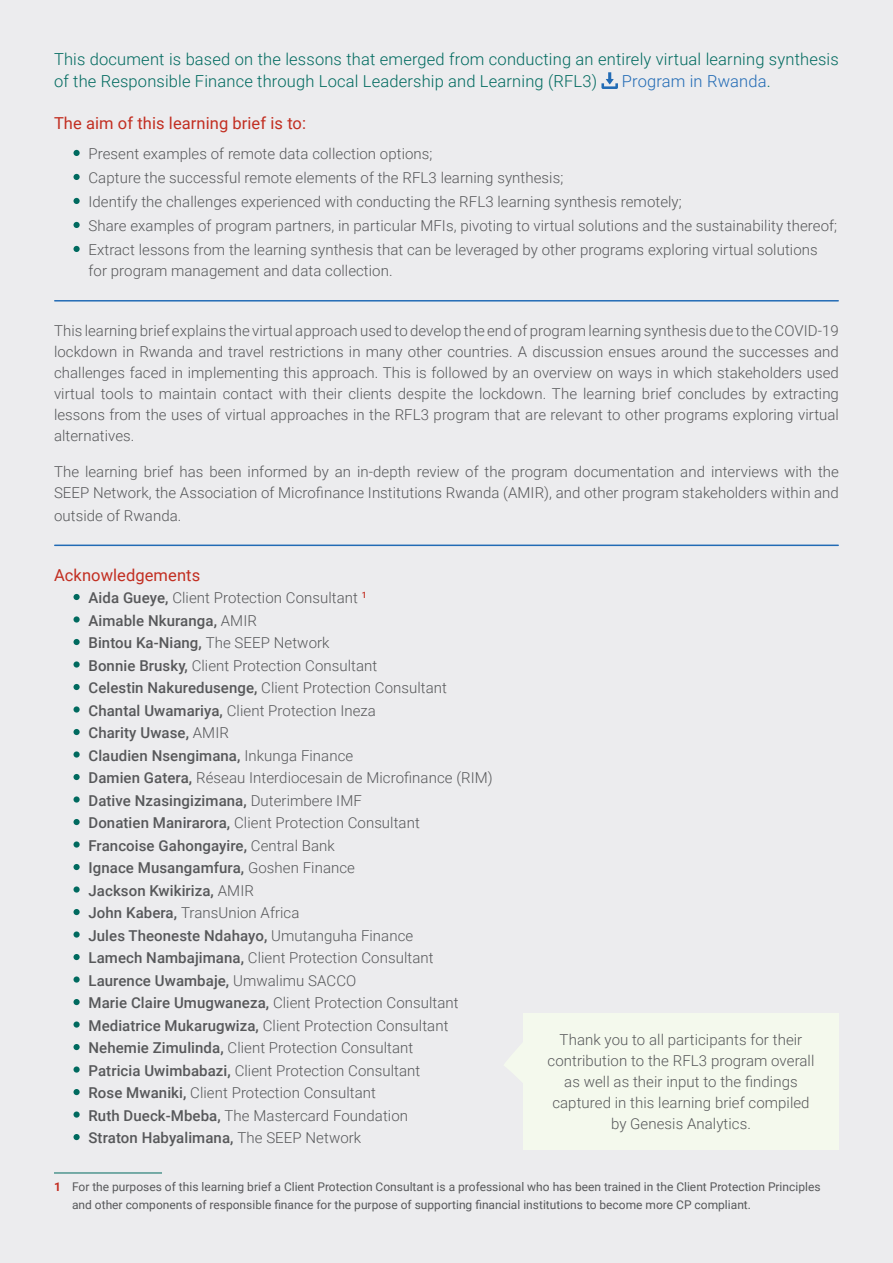
<style>
.page{position:relative;width:893px;height:1263px;background:#ececee}
.page>*{position:absolute;margin:0;border:0;box-sizing:border-box;transform-origin:0 0}
.t1{font:300 16.5px/22.5px "Roboto";letter-spacing:.01em;color:#006a5f}
.t2{font:16.5px "Roboto";letter-spacing:.005em;color:#c22e21}
.t3{font:300 16.5px "Roboto";letter-spacing:.01em;color:#226bb5}
.t4{font:300 15px/21px "Roboto";letter-spacing:.005em;color:#57585a}
.t5{font:500 15px "Roboto";letter-spacing:.005em;color:#57585a}
.t6{font:12px/18px "Roboto";color:#57585a}
.s1{color:#006a5f}
.s2{font-weight:500}
.s3{font-weight:300}
.s4{font-weight:700;color:#c22e21}
</style>
<div class="page">
<svg style="left:601px;top:72px;width:17px;height:17px"></svg>
<svg style="left:74px;top:150px;width:6px;height:6px"></svg>
<svg style="left:74px;top:174px;width:6px;height:6px"></svg>
<svg style="left:74px;top:198px;width:6px;height:6px"></svg>
<svg style="left:74px;top:222px;width:6px;height:6px"></svg>
<svg style="left:74px;top:246px;width:6px;height:6px"></svg>
<hr style="left:55px;top:300px;width:783px;height:2px;background:#226bb5">
<hr style="left:55px;top:545px;width:783px;height:1px;background:#226bb5">
<svg style="left:74px;top:594px;width:6px;height:6px"></svg>
<div style="left:74px;top:616px;width:6px;height:7px;background:#006a5f;border-radius:50%"></div>
<svg style="left:74px;top:639px;width:6px;height:6px"></svg>
<div style="left:74px;top:661px;width:6px;height:7px;background:#006a5f;border-radius:50%"></div>
<svg style="left:74px;top:684px;width:6px;height:6px"></svg>
<div style="left:74px;top:706px;width:6px;height:7px;background:#006a5f;border-radius:50%"></div>
<svg style="left:74px;top:729px;width:6px;height:6px"></svg>
<div style="left:74px;top:751px;width:6px;height:7px;background:#006a5f;border-radius:50%"></div>
<svg style="left:74px;top:774px;width:6px;height:6px"></svg>
<div style="left:74px;top:796px;width:6px;height:7px;background:#006a5f;border-radius:50%"></div>
<svg style="left:74px;top:819px;width:6px;height:6px"></svg>
<div style="left:74px;top:841px;width:6px;height:7px;background:#006a5f;border-radius:50%"></div>
<svg style="left:74px;top:864px;width:6px;height:6px"></svg>
<div style="left:74px;top:886px;width:6px;height:7px;background:#006a5f;border-radius:50%"></div>
<svg style="left:74px;top:909px;width:6px;height:6px"></svg>
<div style="left:74px;top:931px;width:6px;height:7px;background:#006a5f;border-radius:50%"></div>
<svg style="left:74px;top:954px;width:6px;height:6px"></svg>
<div style="left:74px;top:976px;width:6px;height:7px;background:#006a5f;border-radius:50%"></div>
<svg style="left:74px;top:999px;width:6px;height:6px"></svg>
<div style="left:74px;top:1021px;width:6px;height:7px;background:#006a5f;border-radius:50%"></div>
<svg style="left:74px;top:1044px;width:6px;height:6px"></svg>
<div style="left:74px;top:1066px;width:6px;height:7px;background:#006a5f;border-radius:50%"></div>
<svg style="left:74px;top:1089px;width:6px;height:6px"></svg>
<div style="left:74px;top:1111px;width:6px;height:7px;background:#006a5f;border-radius:50%"></div>
<svg style="left:74px;top:1134px;width:6px;height:6px"></svg>
<hr style="left:54px;top:1172px;width:108px;height:1px;background:#006a5f">
<div style="left:523px;top:1013px;width:316px;height:136px;background:#f4f9ed"></div>
<svg style="left:504px;top:1043px;width:19px;height:39px"></svg>
<p class="t1" style="left:54px;top:47px;width:786px">This document is based on the lessons that emerged from conducting an entirely virtual learning synthesis of the Responsible Finance through Local Leadership and Learning (RFL3)</p>
<p class="t3" style="left:622px;top:70px;width:150px">Program in Rwanda<span class="s1">.</span></p>
<p class="t2" style="left:54px;top:112px;width:254px">The aim of this learning brief is to:</p>
<p class="t4" style="left:88px;top:143px;width:346px">Present examples of remote data collection options;</p>
<p class="t4" style="left:89px;top:167px;width:476px">Capture the successful remote elements of the RFL3 learning synthesis;</p>
<p class="t4" style="left:89px;top:191px;width:595px">Identify the challenges experienced with conducting the RFL3 learning synthesis remotely;</p>
<p class="t4" style="left:89px;top:215px;width:750px">Share examples of program partners, in particular MFIs, pivoting to virtual solutions and the sustainability thereof;</p>
<p class="t4" style="left:88px;top:239px;width:731px">Extract lessons from the learning synthesis that can be leveraged by other programs exploring virtual solutions for program management and data collection.</p>
<p class="t4" style="left:54px;top:320px;width:786px;text-align:justify">This learning brief explains the virtual approach used to develop the end of program learning synthesis due to the COVID-19 lockdown in Rwanda and travel restrictions in many other countries. A discussion ensues around the successes and challenges faced in implementing this approach. This is followed by an overview on ways in which stakeholders used virtual tools to maintain contact with their clients despite the lockdown. The learning brief concludes by extracting lessons from the uses of virtual approaches in the RFL3 program that are relevant to other programs exploring virtual alternatives.</p>
<p class="t4" style="left:54px;top:461px;width:786px">The learning brief has been informed by an in-depth review of the program documentation and interviews with the<br>SEEP Network, the Association of Microfinance Institutions Rwanda (AMIR), and other program stakeholders within and</p>
<p class="t4" style="left:54px;top:504px;width:129px">outside of Rwanda.</p>
<p class="t2" style="left:54px;top:563px;width:148px">Acknowledgements</p>
<p class="t4" style="left:88px;top:587px;width:280px"><span class="s2">Aida Gueye,</span> Client Protection Consultant <sup>1</sup></p>
<p class="t5" style="left:88px;top:610px;width:170px">Aimable Nkuranga, <span class="s3">AMIR</span></p>
<p class="t5" style="left:88px;top:632px;width:243px">Bintou Ka-Niang, <span class="s3">The SEEP Network</span></p>
<p class="t4" style="left:88px;top:654px;width:290px"><span class="s2">Bonnie Brusky,</span> Client Protection Consultant</p>
<p class="t4" style="left:88px;top:677px;width:360px"><span class="s2">Celestin Nakuredusenge,</span> Client Protection Consultant</p>
<p class="t4" style="left:88px;top:699px;width:289px"><span class="s2">Chantal Uwamariya,</span> Client Protection Ineza</p>
<p class="t5" style="left:88px;top:722px;width:142px">Charity Uwase, <span class="s3">AMIR</span></p>
<p class="t5" style="left:88px;top:745px;width:266px">Claudien Nsengimana, <span class="s3">Inkunga Finance</span></p>
<p class="t4" style="left:88px;top:767px;width:406px"><span class="s2">Damien Gatera,</span> Réseau Interdiocesain de Microfinance (RIM)</p>
<p class="t5" style="left:88px;top:790px;width:275px">Dative Nzasingizimana, <span class="s3">Duterimbere IMF</span></p>
<p class="t4" style="left:88px;top:812px;width:333px"><span class="s2">Donatien Manirarora,</span> Client Protection Consultant</p>
<p class="t5" style="left:88px;top:835px;width:248px">Francoise Gahongayire, <span class="s3">Central Bank</span></p>
<p class="t5" style="left:88px;top:857px;width:268px">Ignace Musangamfura, <span class="s3">Goshen Finance</span></p>
<p class="t5" style="left:88px;top:880px;width:167px">Jackson Kwikiriza, <span class="s3">AMIR</span></p>
<p class="t4" style="left:88px;top:902px;width:212px"><span class="s2">John Kabera,</span> TransUnion Africa</p>
<p class="t5" style="left:88px;top:925px;width:326px">Jules Theoneste Ndahayo, <span class="s3">Umutanguha Finance</span></p>
<p class="t4" style="left:88px;top:947px;width:347px"><span class="s2">Lamech Nambajimana,</span> Client Protection Consultant</p>
<p class="t5" style="left:88px;top:970px;width:269px">Laurence Uwambaje, <span class="s3">Umwalimu SACCO</span></p>
<p class="t4" style="left:88px;top:992px;width:372px"><span class="s2">Marie Claire Umugwaneza,</span> Client Protection Consultant</p>
<p class="t4" style="left:88px;top:1014px;width:361px"><span class="s2">Mediatrice Mukarugwiza,</span> Client Protection Consultant</p>
<p class="t4" style="left:88px;top:1037px;width:326px"><span class="s2">Nehemie Zimulinda,</span> Client Protection Consultant</p>
<p class="t4" style="left:88px;top:1059px;width:333px"><span class="s2">Patricia Uwimbabazi,</span> Client Protection Consultant</p>
<p class="t4" style="left:88px;top:1082px;width:289px"><span class="s2">Rose Mwaniki,</span> Client Protection Consultant</p>
<p class="t4" style="left:88px;top:1104px;width:321px"><span class="s2">Ruth Dueck-Mbeba,</span> The Mastercard Foundation</p>
<p class="t5" style="left:88px;top:1127px;width:274px">Straton Habyalimana, <span class="s3">The SEEP Network</span></p>
<p class="t6" style="left:72px;top:1177px;width:750px;text-indent:-18px"><span class="s4">1</span> For the purposes of this learning brief a Client Protection Consultant is a professional who has been trained in the Client Protection Principles and other components of responsible finance for the purpose of supporting financial institutions to become more CP compliant.</p>
<p class="t4" style="left:548px;top:1028px;width:268px;text-align:center">Thank you to all participants for their contribution to the RFL3 program overall as well as their input to the findings captured in this learning brief compiled by Genesis Analytics.</p>
</div>
